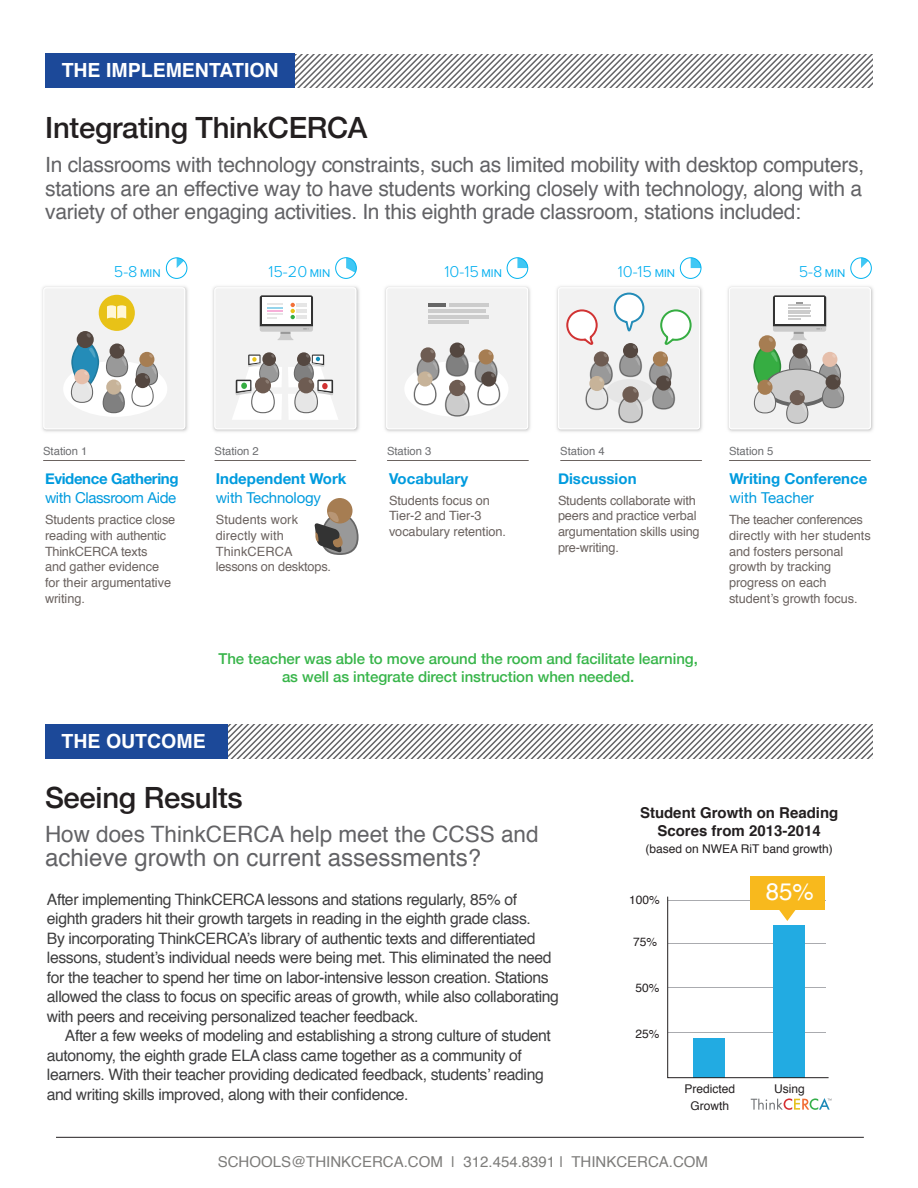
<style>
.page{position:relative;width:918px;height:1188px;background:#fff}
.page>*{position:absolute;margin:0;border:0;box-sizing:border-box;transform-origin:0 0}
.t1{font:500 29.25px "Helvetica Neue";letter-spacing:-.01em;color:#231f20}
.t2{font:24px "Helvetica";color:#636366}
.t3{font:24px "Helvetica";color:#fff}
.t4{font:22.5px "Helvetica";color:#636366}
.t5{font:21px/23.7px "Helvetica";letter-spacing:-.015em;color:#636366;text-align:justify}
.t6{font:700 19.5px "Helvetica";color:#fff}
.t7{font:300 16.35px "Proxima Nova";color:#00aeef}
.t8{font:15.75px/19.5px "Helvetica";letter-spacing:-.025em;color:#3e3e3f}
.t9{font:500 15px/18px "Helvetica Neue";letter-spacing:-.005em;color:#38b54a;text-align:center}
.t10{font:700 15px "Helvetica Neue";color:#009bde}
.t11{font:15px "Helvetica";color:#7d7c7a}
.t12{font:15px "Helvetica Neue";letter-spacing:-.015em;color:#009bde}
.t13{font:700 15px/18px "Helvetica";color:#231f20;text-align:center}
.t14{font:700 15px "Helvetica Neue";letter-spacing:-.025em;color:#009bde}
.t15{font:12.75px/15.8px "Helvetica";letter-spacing:-.005em;color:#6b6360}
.t16{font:12px "Helvetica";color:#231f20}
.t17{font:11.25px "Helvetica";color:#6c6d70}
.s1{font-weight:400;font-size:11.7px}
</style>
<div class="page">
<img style="left:727px;top:286px;width:147px;height:146px">
<svg style="left:227px;top:724px;width:646px;height:34px"></svg>
<div style="left:45px;top:724px;width:182px;height:34px;background:#1c4999"></div>
<svg style="left:295px;top:54px;width:578px;height:34px"></svg>
<div style="left:45px;top:54px;width:250px;height:34px;background:#1c4999"></div>
<hr style="left:56px;top:1137px;width:808px;height:1px;background:#231f20">
<img style="left:42px;top:286px;width:146px;height:146px">
<img style="left:212px;top:286px;width:148px;height:146px">
<img style="left:384px;top:286px;width:147px;height:146px">
<img style="left:556px;top:286px;width:147px;height:146px">
<svg style="left:729px;top:287px;width:142px;height:142px"></svg>
<svg style="left:386px;top:287px;width:142px;height:142px"></svg>
<svg style="left:321px;top:513px;width:38px;height:42px"></svg>
<svg style="left:323px;top:515px;width:34px;height:38px"></svg>
<svg style="left:214px;top:460px;width:142px;height:93px"></svg>
<svg style="left:43px;top:287px;width:142px;height:142px"></svg>
<svg style="left:558px;top:287px;width:142px;height:142px"></svg>
<hr style="left:428px;top:303px;width:17px;height:3px;background:#666">
<hr style="left:449px;top:303px;width:39px;height:3px;background:#ccc">
<hr style="left:428px;top:309px;width:58px;height:3px;background:#ccc">
<hr style="left:428px;top:315px;width:60px;height:3px;background:#ccc">
<hr style="left:428px;top:320px;width:40px;height:3px;background:#ccc">
<svg style="left:214px;top:287px;width:142px;height:142px"></svg>
<hr style="left:296px;top:303px;width:11px;height:4px;background:#e6e6e6">
<hr style="left:296px;top:309px;width:11px;height:4px;background:#e6e6e6">
<hr style="left:296px;top:315px;width:11px;height:4px;background:#e6e6e6">
<svg style="left:177px;top:258px;width:7px;height:10px"></svg>
<div style="left:166px;top:257px;width:21px;height:22px;border:1px solid #00b3ef;border-radius:50%"></div>
<svg style="left:346px;top:259px;width:9px;height:14px"></svg>
<div style="left:335px;top:257px;width:22px;height:22px;border:1px solid #00b3ef;border-radius:50%"></div>
<svg style="left:517px;top:259px;width:11px;height:9px"></svg>
<div style="left:507px;top:257px;width:21px;height:22px;border:1px solid #00b3ef;border-radius:50%"></div>
<svg style="left:691px;top:258px;width:10px;height:10px"></svg>
<div style="left:680px;top:257px;width:21px;height:22px;border:1px solid #00b3ef;border-radius:50%"></div>
<svg style="left:861px;top:259px;width:7px;height:9px"></svg>
<div style="left:850px;top:257px;width:22px;height:22px;border:1px solid #00b3ef;border-radius:50%"></div>
<hr style="left:44px;top:460px;width:140px;height:1px;background:#6b6360">
<hr style="left:215px;top:460px;width:141px;height:1px;background:#6b6360">
<hr style="left:387px;top:460px;width:141px;height:1px;background:#6b6360">
<hr style="left:561px;top:460px;width:141px;height:1px;background:#6b6360">
<hr style="left:729px;top:460px;width:141px;height:1px;background:#6b6360">
<div style="left:751px;top:876px;width:74px;height:33px;background:#f8b91d"></div>
<svg style="left:667px;top:886px;width:162px;height:192px"></svg>
<svg style="left:751px;top:1098px;width:81px;height:12px"></svg>
<p class="t6" style="left:62px;top:55px;width:219px">THE IMPLEMENTATION</p>
<p class="t1" style="left:45px;top:104px;width:324px">Integrating ThinkCERCA</p>
<p class="t5" style="left:45px;top:154px;width:820px">In classrooms with technology constraints, such as limited mobility with desktop computers, stations are an effective way to have students working closely with technology, along with a variety of other engaging activities. In this eighth grade classroom, stations included:</p>
<p class="t7" style="left:114px;top:264px;width:48px">5-8 <span class="s1">MIN</span></p>
<p class="t7" style="left:268px;top:264px;width:63px">15-20 <span class="s1">MIN</span></p>
<p class="t7" style="left:445px;top:264px;width:59px">10-15 <span class="s1">MIN</span></p>
<p class="t7" style="left:618px;top:264px;width:59px">10-15 <span class="s1">MIN</span></p>
<p class="t7" style="left:799px;top:264px;width:48px">5-8 <span class="s1">MIN</span></p>
<p class="t17" style="left:43px;top:442px;width:46px">Station 1</p>
<p class="t17" style="left:214px;top:442px;width:46px">Station 2</p>
<p class="t17" style="left:387px;top:442px;width:46px">Station 3</p>
<p class="t17" style="left:560px;top:442px;width:46px">Station 4</p>
<p class="t17" style="left:729px;top:442px;width:46px">Station 5</p>
<p class="t14" style="left:45px;top:467px;width:135px">Evidence Gathering</p>
<p class="t12" style="left:45px;top:487px;width:133px">with Classroom Aide</p>
<p class="t15" style="left:45px;top:512px;width:132px">Students practice close reading with authentic<br>ThinkCERCA texts<br>and gather evidence for their argumentative writing.</p>
<p class="t10" style="left:216px;top:467px;width:132px">Independent Work</p>
<p class="t12" style="left:216px;top:487px;width:107px">with Technology</p>
<p class="t15" style="left:216px;top:512px;width:117px">Students work directly with<br>ThinkCERCA lessons on desktops.</p>
<p class="t10" style="left:389px;top:467px;width:81px">Vocabulary</p>
<p class="t15" style="left:389px;top:493px;width:119px">Students focus on<br>Tier-2 and Tier-3 vocabulary retention.</p>
<p class="t10" style="left:558px;top:467px;width:80px">Discussion</p>
<p class="t15" style="left:558px;top:493px;width:143px">Students collaborate with peers and practice verbal argumentation skills using pre-writing.</p>
<p class="t9" style="left:219px;top:649px;width:481px">The teacher was able to move around the room and facilitate learning, as well as integrate direct instruction when needed.</p>
<p class="t6" style="left:62px;top:725px;width:146px">THE OUTCOME</p>
<p class="t10" style="left:729px;top:467px;width:140px">Writing Conference</p>
<p class="t12" style="left:729px;top:487px;width:86px">with Teacher</p>
<p class="t15" style="left:729px;top:512px;width:143px">The teacher conferences directly with her students and fosters personal growth by tracking progress on each student’s growth focus.</p>
<p class="t1" style="left:45px;top:774px;width:199px">Seeing Results</p>
<p class="t4" style="left:45px;top:817px;width:495px">How does ThinkCERCA help meet the CCSS and</p>
<p class="t2" style="left:45px;top:839px;width:438px">achieve growth on current assessments?</p>
<p class="t13" style="left:640px;top:804px;width:200px">Student Growth on Reading<br>Scores from 2013-2014</p>
<p class="t16" style="left:646px;top:839px;width:189px">(based on NWEA RiT band growth)</p>
<p class="t8" style="left:47px;top:890px;width:514px">After implementing ThinkCERCA lessons and stations regularly, 85% of eighth graders hit their growth targets in reading in the eighth grade class.<br>By incorporating ThinkCERCA’s library of authentic texts and differentiated lessons, student’s individual needs were being met. This eliminated the need for the teacher to spend her time on labor-intensive lesson creation. Stations allowed the class to focus on specific areas of growth, while also collaborating with peers and receiving personalized teacher feedback.</p>
<p class="t8" style="left:47px;top:1026px;width:506px;text-indent:18px">After a few weeks of modeling and establishing a strong culture of student autonomy, the eighth grade ELA class came together as a community of learners. With their teacher providing dedicated feedback, students’ reading and writing skills improved, along with their confidence.</p>
<p class="t16" style="left:636px;top:1025px;width:26px">25%</p>
<p class="t16" style="left:629px;top:891px;width:32px">100%</p>
<p class="t16" style="left:633px;top:933px;width:26px">75%</p>
<p class="t16" style="left:636px;top:978px;width:26px">50%</p>
<p class="t16" style="left:684px;top:1080px;width:52px">Predicted</p>
<p class="t16" style="left:690px;top:1096px;width:40px">Growth</p>
<p class="t11" style="left:218px;top:1150px;width:492px">SCHOOLS@THINKCERCA.COM | 312.454.8391 | THINKCERCA.COM</p>
<p class="t3" style="left:766px;top:873px;width:50px">85%</p>
<p class="t16" style="left:774px;top:1080px;width:32px">Using</p>
</div>
